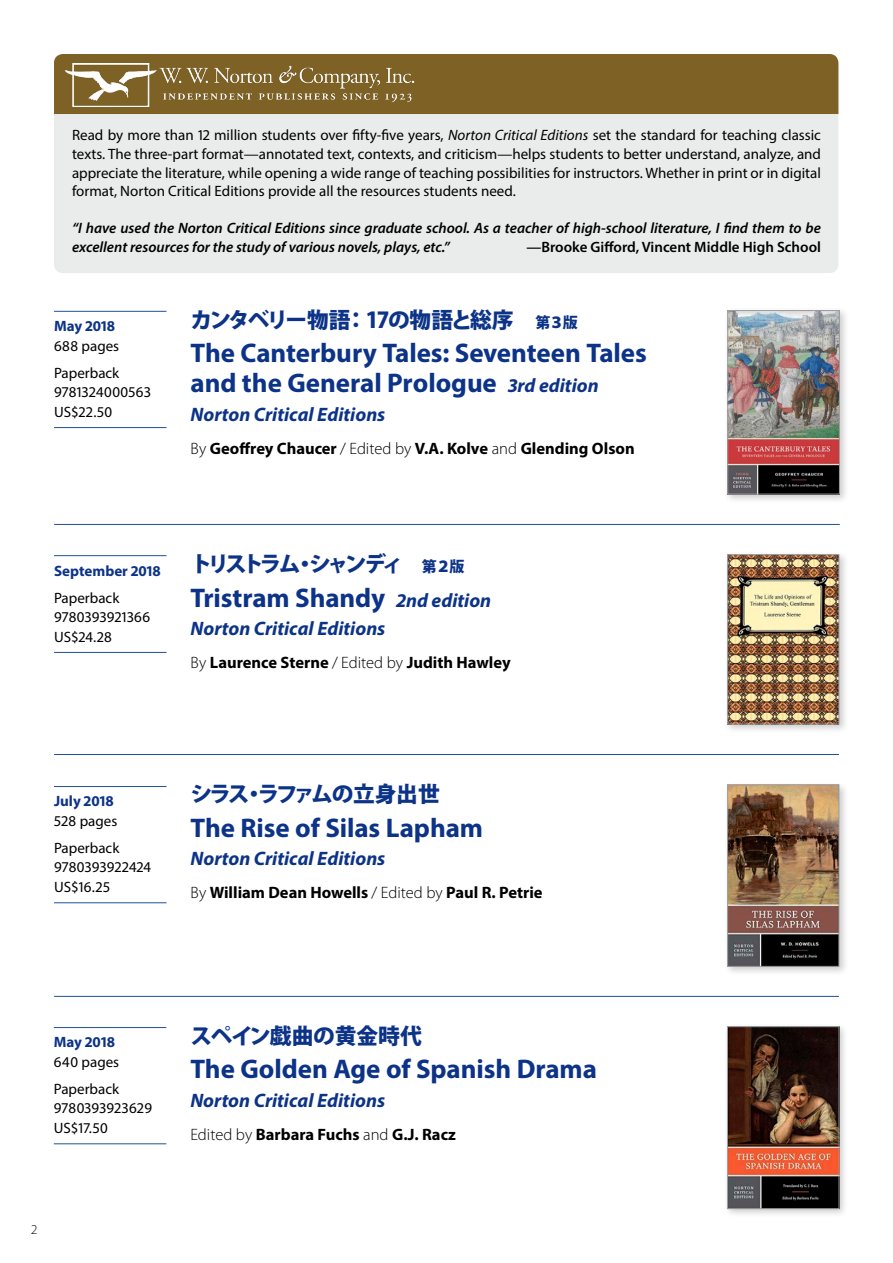
<style>
.page{position:relative;width:893px;height:1263px;background:#fff}
.page>*{position:absolute;margin:0;border:0;box-sizing:border-box;transform-origin:0 0}
.t1{font:700 27px/30px "Myriad Pro";letter-spacing:-.005em;color:#0c3387}
.t2{font:800 21.75px "Koz Go Pro";letter-spacing:-.09em;color:#0c3387}
.t3{font:800 21.75px "Koz Go Pro";letter-spacing:-.18em;color:#0c3387}
.t4{font:800 21.75px "Koz Go Pro";letter-spacing:-.01em;color:#0c3387}
.t5{font:italic 700 19.5px "Myriad Pro";color:#0c3387}
.t6{font:700 16.5px "Myriad Pro";color:#000}
.t7{font:15px/27px "Myriad Pro";color:#000}
.t8{font:italic 600 15px/18.8px "Myriad Pro";color:#000}
.t9{font:15px/19.5px "Myriad Pro";letter-spacing:.025em;color:#000}
.t10{font:600 15px "Myriad Pro";color:#000}
.t11{font:700 15px "Myriad Pro";color:#0c3387}
.t12{font:300 13.5px "Myriad Pro";color:#000}
.s1{font-style:italic}
.s2{font-size:15px}
.s3{font-style:italic;font-size:19.5px}
.s4{font-weight:300}
</style>
<div class="page">
<hr style="left:54px;top:311px;width:112px;height:1px;background:#1e5199">
<hr style="left:54px;top:427px;width:112px;height:1px;background:#1e5199">
<div style="left:724px;top:307px;width:125px;height:197px;background:#000;opacity:.2"></div>
<img style="left:729px;top:312px;width:109px;height:180px">
<div style="left:727px;top:310px;width:113px;height:184px;border:1px solid #9f9f9f"></div>
<hr style="left:54px;top:786px;width:113px;height:1px;background:#1e5199">
<hr style="left:54px;top:902px;width:113px;height:1px;background:#1e5199">
<div style="left:724px;top:781px;width:125px;height:195px;background:#000;opacity:.2"></div>
<img style="left:729px;top:787px;width:108px;height:177px">
<div style="left:727px;top:785px;width:112px;height:181px;border:1px solid #9f9f9f"></div>
<hr style="left:54px;top:1027px;width:112px;height:1px;background:#1e5199">
<hr style="left:54px;top:1143px;width:112px;height:1px;background:#1e5199">
<hr style="left:54px;top:555px;width:113px;height:1px;background:#1e5199">
<hr style="left:54px;top:652px;width:113px;height:1px;background:#1e5199">
<div style="left:724px;top:1023px;width:125px;height:195px;background:#000;opacity:.2"></div>
<img style="left:729px;top:1028px;width:108px;height:179px">
<div style="left:727px;top:1026px;width:112px;height:183px;border:1px solid #9f9f9f"></div>
<div style="left:724px;top:551px;width:125px;height:183px;background:#000;opacity:.2"></div>
<img style="left:729px;top:556px;width:108px;height:166px">
<div style="left:727px;top:554px;width:112px;height:170px;border:1px solid #9f9f9f"></div>
<div style="left:54px;top:114px;width:784px;height:159px;background:#e9eceb"></div>
<div style="left:54px;top:54px;width:784px;height:60px;background:#7e6124"></div>
<img style="left:62px;top:63px;width:356px;height:43px">
<hr style="left:54px;top:524px;width:786px;height:1px;background:#1e5199">
<hr style="left:54px;top:754px;width:785px;height:1px;background:#1e5199">
<hr style="left:54px;top:996px;width:785px;height:1px;background:#1e5199">
<p class="t7" style="left:72px;top:125px;width:750px;line-height:18.8px;text-align:justify">Read by more than 12 million students over fifty-five years, <span class="s1">Norton Critical Editions</span> set the standard for teaching classic texts. The three-part format—annotated text, contexts, and criticism—helps students to better understand, analyze, and appreciate the literature, while opening a wide range of teaching possibilities for instructors. Whether in print or in digital format, Norton Critical Editions provide all the resources students need.</p>
<p class="t8" style="left:72px;top:218px;width:750px">“I have used the Norton Critical Editions since graduate school. As a teacher of high-school literature, I find them to be excellent resources for the study of various novels, plays, etc.”</p>
<p class="t10" style="left:526px;top:237px;width:296px">—Brooke Gifford, Vincent Middle High School</p>
<p class="t11" style="left:54px;top:316px;width:63px">May 2018</p>
<p class="t7" style="left:54px;top:332px;width:67px">688 pages<br>Paperback</p>
<p class="t9" style="left:54px;top:382px;width:98px">9781324000563<br>US$22.50</p>
<h2 class="t2" style="left:190px;top:305px;width:389px">カンタベリー物語：17の物語と総序　<span class="s2">第３版</span></h2>
<h1 class="t1" style="left:190px;top:337px;width:458px">The Canterbury Tales: Seventeen Tales and the General Prologue <span class="s3">3rd edition</span></h1>
<h3 class="t5" style="left:191px;top:401px;width:196px">Norton Critical Editions</h3>
<p class="t6" style="left:190px;top:437px;width:446px"><span class="s4">By</span> Geoffrey Chaucer <span class="s4">/ Edited by</span> V.A. Kolve <span class="s4">and</span> Glending Olson</p>
<p class="t11" style="left:54px;top:561px;width:108px">September 2018</p>
<p class="t7" style="left:54px;top:587px;width:98px;line-height:19.5px">Paperback<br>9780393921366<br>US$24.28</p>
<h2 class="t3" style="left:191px;top:550px;width:276px">トリストラム・シャンディ　<span class="s2">第２版</span></h2>
<h1 class="t1" style="left:191px;top:581px;width:302px">Tristram Shandy <span class="s3">2nd edition</span></h1>
<h3 class="t5" style="left:191px;top:616px;width:196px">Norton Critical Editions</h3>
<p class="t6" style="left:191px;top:652px;width:322px"><span class="s4">By</span> Laurence Sterne <span class="s4">/ Edited by</span> Judith Hawley</p>
<p class="t11" style="left:54px;top:791px;width:61px">July 2018</p>
<p class="t7" style="left:54px;top:807px;width:67px">528 pages<br>Paperback</p>
<p class="t7" style="left:54px;top:857px;width:99px;line-height:19.5px">9780393922424<br>US$16.25</p>
<h2 class="t2" style="left:191px;top:780px;width:251px">シラス・ラファムの立身出世</h2>
<h1 class="t1" style="left:191px;top:811px;width:294px">The Rise of Silas Lapham</h1>
<h3 class="t5" style="left:191px;top:846px;width:196px">Norton Critical Editions</h3>
<p class="t6" style="left:191px;top:882px;width:354px"><span class="s4">By</span> William Dean Howells <span class="s4">/ Edited by</span> Paul R. Petrie</p>
<p class="t11" style="left:54px;top:1032px;width:63px">May 2018</p>
<p class="t7" style="left:54px;top:1048px;width:67px">640 pages<br>Paperback</p>
<p class="t9" style="left:54px;top:1098px;width:100px">9780393923629<br>US$17.50</p>
<p class="t12" style="left:32px;top:1222px;width:7px">2</p>
<h2 class="t4" style="left:190px;top:1022px;width:233px">スペイン戯曲の黄金時代</h2>
<h1 class="t1" style="left:190px;top:1053px;width:408px">The Golden Age of Spanish Drama</h1>
<h3 class="t5" style="left:190px;top:1088px;width:196px">Norton Critical Editions</h3>
<p class="t6" style="left:190px;top:1123px;width:267px"><span class="s4">Edited by</span> Barbara Fuchs <span class="s4">and</span> G.J. Racz</p>
</div>
